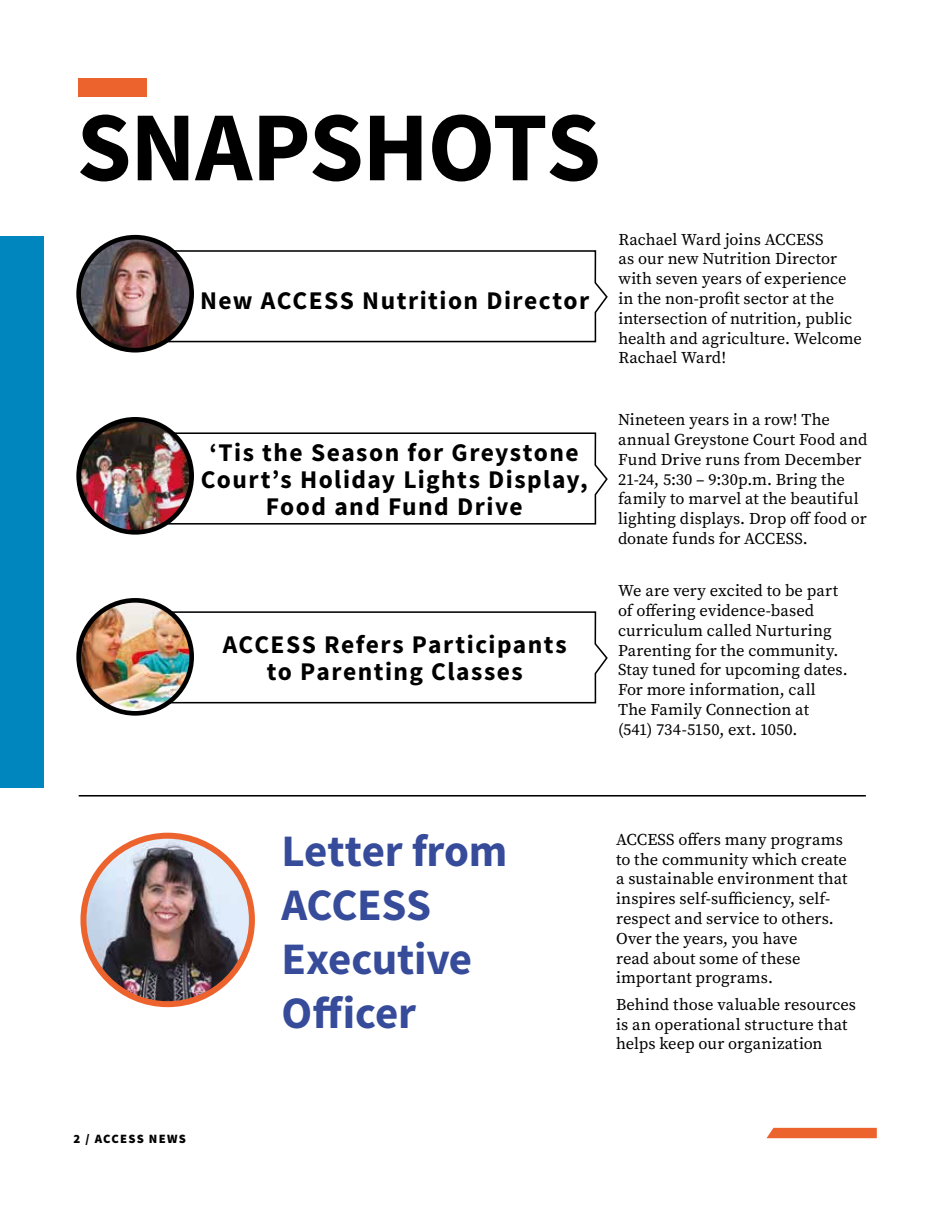
<style>
.page{position:relative;width:945px;height:1215px;background:#fff}
.page>*{position:absolute;margin:0;border:0;box-sizing:border-box;transform-origin:0 0}
.t1{font:700 99px "Source Sans Pro";letter-spacing:-.015em;color:#000}
.t2{font:700 45px/54px "Source Sans Pro";letter-spacing:-.01em;color:#364b9a}
.t3{font:700 25.5px/27px "Source Sans Pro";letter-spacing:.06em;color:#000;text-align:center}
.t4{font:16.5px/19.8px "Source Serif Pro";color:#000}
.t5{font:900 12.75px "Source Sans Pro";letter-spacing:.1em;color:#000}
</style>
<div class="page">
<div style="left:78px;top:78px;width:69px;height:19px;background:#ec632d"></div>
<div style="left:0;top:236px;width:43px;height:552px;background:#0086bf"></div>
<svg style="left:167px;top:611px;width:441px;height:93px"></svg>
<svg style="left:164px;top:432px;width:444px;height:93px"></svg>
<svg style="left:164px;top:249px;width:444px;height:94px"></svg>
<svg style="left:766px;top:1128px;width:111px;height:10px"></svg>
<img style="left:79px;top:237px;width:113px;height:113px;border-radius:56px">
<div style="left:76px;top:235px;width:118px;height:118px;border:5px solid #000;border-radius:50%"></div>
<hr style="left:79px;top:795px;width:787px;height:2px;background:#000">
<img style="left:79px;top:600px;width:113px;height:113px;border-radius:56px">
<div style="left:76px;top:598px;width:118px;height:118px;border:5px solid #000;border-radius:50%"></div>
<img style="left:79px;top:419px;width:113px;height:113px;border-radius:56px">
<div style="left:76px;top:417px;width:118px;height:118px;border:5px solid #000;border-radius:50%"></div>
<img style="left:83px;top:836px;width:169px;height:168px;border-radius:84px">
<div style="left:80px;top:833px;width:175px;height:174px;border:6px solid #ec632d;border-radius:50%"></div>
<h1 class="t1" style="left:77px;top:80px;width:526px">SNAPSHOTS</h1>
<h3 class="t3" style="left:200px;top:287px;width:391px">New ACCESS Nutrition Director</h3>
<h3 class="t3" style="left:201px;top:439px;width:388px">‘Tis the Season for Greystone<br>Court’s Holiday Lights Display,<br>Food and Fund Drive</h3>
<h3 class="t3" style="left:223px;top:630px;width:345px">ACCESS Refers Participants to Parenting Classes</h3>
<p class="t4" style="left:618px;top:229px;width:245px">Rachael Ward joins ACCESS<br>as our new Nutrition Director with seven years of experience in the non-profit sector at the intersection of nutrition, public health and agriculture. Welcome<br>Rachael Ward!</p>
<p class="t4" style="left:618px;top:410px;width:251px">Nineteen years in a row! The annual Greystone Court Food and<br>Fund Drive runs from December<br>21-24, 5:30 – 9:30p.m. Bring the family to marvel at the beautiful lighting displays. Drop off food or donate funds for ACCESS.</p>
<p class="t4" style="left:618px;top:581px;width:231px">We are very excited to be part of offering evidence-based curriculum called Nurturing<br>Parenting for the community.<br>Stay tuned for upcoming dates.<br>For more information, call<br>The Family Connection at<br>(541) 734-5150, ext. 1050.</p>
<p class="t5" style="left:74px;top:1130px;width:114px">2 / ACCESS NEWS</p>
<h2 class="t2" style="left:281px;top:824px;width:228px">Letter from<br>ACCESS<br>Executive<br>Officer</h2>
<p class="t4" style="left:616px;top:829px;width:233px">ACCESS offers many programs to the community which create a sustainable environment that inspires self-sufficiency, self&shy;respect and service to others.<br>Over the years, you have<br>read about some of these important programs.</p>
<p class="t4" style="left:616px;top:994px;width:241px">Behind those valuable resources is an operational structure that helps keep our organization</p>
</div>
